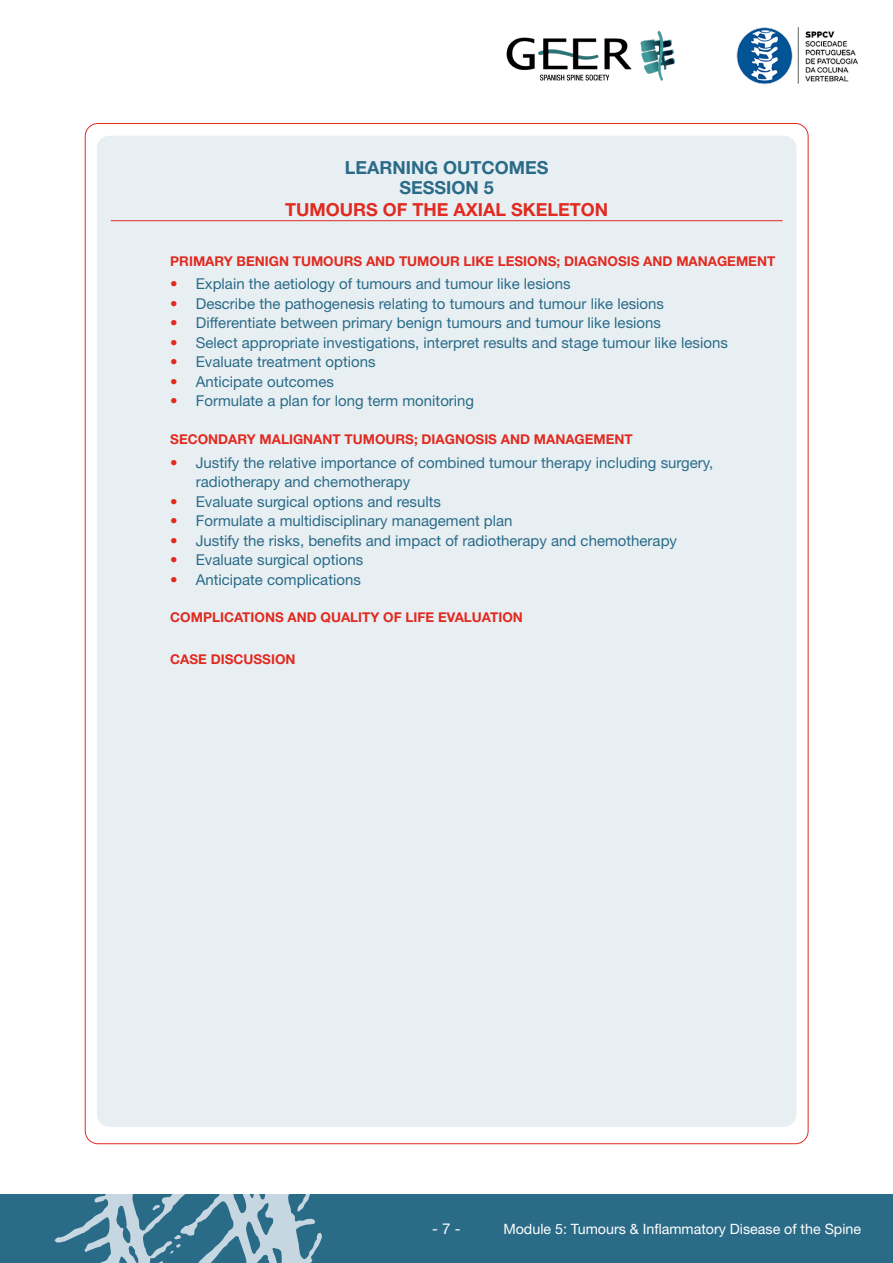
<style>
.page{position:relative;width:893px;height:1263px;background:#fff}
.page>*{position:absolute;margin:0;border:0;box-sizing:border-box;transform-origin:0 0}
.t1{font:700 18px "Helvetica Neue LT Std";color:#e12a20}
.t2{font:700 18px/19.5px "Helvetica Neue LT Std";color:#2a6b88;text-align:center}
.t3{font:15px/19.5px "Helvetica Neue LT Std";color:#2a6b88}
.t4{font:15px "Helvetica Neue LT Std";color:#fff}
.t5{font:14.25px "Helvetica Neue LT Std";color:#fff}
.t6{font:700 13.5px "Helvetica Neue LT Std";color:#e12a20}
.s1{font-weight:700;color:#e12a20}
</style>
<div class="page">
<div style="left:0;top:1195px;width:893px;height:68px;background:#2a6b88"></div>
<svg style="left:54px;top:1195px;width:268px;height:68px"></svg>
<img style="left:736px;top:27px;width:122px;height:57px">
<img style="left:506px;top:30px;width:169px;height:51px">
<div style="left:97px;top:136px;width:699px;height:991px;background:#e8eff3;border-radius:13px"></div>
<hr style="left:111px;top:220px;width:672px;height:1px;background:#e12a20">
<p class="t2" style="left:345px;top:158px;width:205px">LEARNING OUTCOMES<br>SESSION 5</p>
<p class="t1" style="left:285px;top:199px;width:325px">TUMOURS OF THE AXIAL SKELETON</p>
<p class="t6" style="left:170px;top:252px;width:606px">PRIMARY BENIGN TUMOURS AND TUMOUR LIKE LESIONS; DIAGNOSIS AND MANAGEMENT</p>
<p class="t3" style="left:170px;top:274px;width:402px"><span class="s1">•</span> Explain the aetiology of tumours and tumour like lesions</p>
<p class="t3" style="left:170px;top:293px;width:495px"><span class="s1">•</span> Describe the pathogenesis relating to tumours and tumour like lesions</p>
<p class="t3" style="left:170px;top:313px;width:492px"><span class="s1">•</span> Differentiate between primary benign tumours and tumour like lesions</p>
<p class="t3" style="left:170px;top:332px;width:559px"><span class="s1">•</span> Select appropriate investigations, interpret results and stage tumour like lesions</p>
<p class="t3" style="left:170px;top:352px;width:207px"><span class="s1">•</span> Evaluate treatment options</p>
<p class="t3" style="left:170px;top:371px;width:165px"><span class="s1">•</span> Anticipate outcomes</p>
<p class="t3" style="left:170px;top:391px;width:305px"><span class="s1">•</span> Formulate a plan for long term monitoring</p>
<p class="t6" style="left:170px;top:431px;width:464px">SECONDARY MALIGNANT TUMOURS; DIAGNOSIS AND MANAGEMENT</p>
<p class="t3" style="left:196px;top:452px;width:519px;text-indent:-26px"><span class="s1">•</span> Justify the relative importance of combined tumour therapy including surgery, radiotherapy and chemotherapy</p>
<p class="t3" style="left:170px;top:491px;width:272px"><span class="s1">•</span> Evaluate surgical options and results</p>
<p class="t3" style="left:170px;top:511px;width:344px"><span class="s1">•</span> Formulate a multidisciplinary management plan</p>
<p class="t3" style="left:170px;top:530px;width:508px"><span class="s1">•</span> Justify the risks, benefits and impact of radiotherapy and chemotherapy</p>
<p class="t3" style="left:170px;top:550px;width:194px"><span class="s1">•</span> Evaluate surgical options</p>
<p class="t3" style="left:170px;top:569px;width:192px"><span class="s1">•</span> Anticipate complications</p>
<p class="t6" style="left:170px;top:609px;width:354px">COMPLICATIONS AND QUALITY OF LIFE EVALUATION</p>
<p class="t6" style="left:170px;top:651px;width:127px">CASE DISCUSSION</p>
<p class="t4" style="left:432px;top:1220px;width:30px">- 7 -</p>
<p class="t5" style="left:503px;top:1220px;width:359px">Module 5: Tumours &amp; Inflammatory Disease of the Spine</p>
</div>
